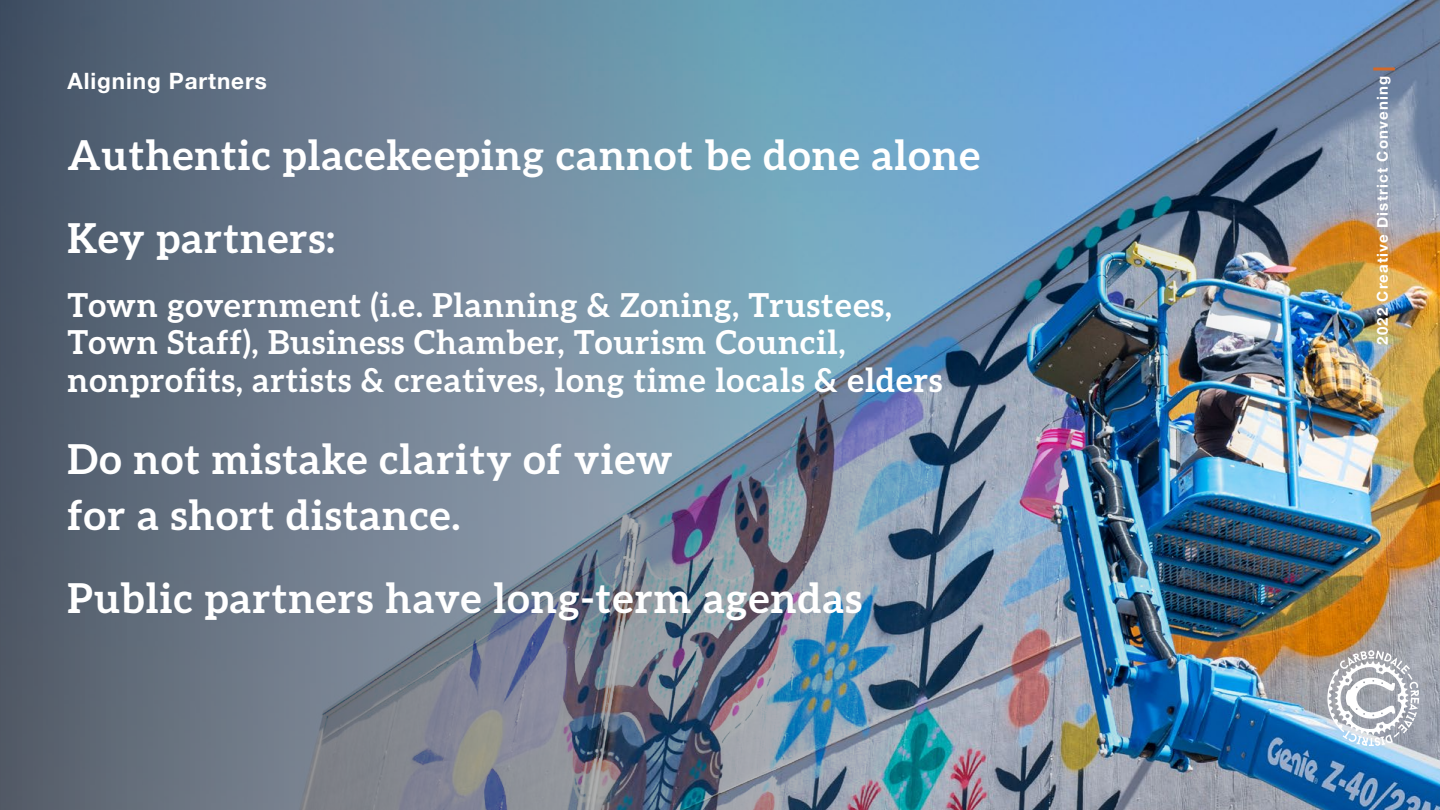
<style>
.page{position:relative;width:1440px;height:810px;background:#fff}
.page>*{position:absolute;margin:0;border:0;box-sizing:border-box;transform-origin:0 0}
.Bullets{font:700 41.25px/56.2px "Aleo";letter-spacing:.03em;color:#fff}
.Bullets-2{font:700 33px/37.5px "Aleo";letter-spacing:.03em;color:#fff}
.t1{font:700 22.5px "Helvetica Neue";letter-spacing:.04em;color:#fff}
.t2{font:700 15px "Helvetica Neue";letter-spacing:.075em;color:#fff}
</style>
<div class="page">
<img style="left:1300px;top:0;width:140px;height:810px">
<img style="left:0;top:0;width:1300px;height:810px">
<hr style="left:1373px;top:68px;width:22px;height:2px;background:#d2692a">
<svg style="left:1327px;top:650px;width:92px;height:96px"></svg>
<p class="t1" style="left:68px;top:64px;width:201px">Aligning Partners</p>
<p class="Bullets" style="left:68px;top:127px;width:914px">Authentic placekeeping cannot be done alone</p>
<p class="Bullets" style="left:68px;top:209px;width:269px">Key partners:</p>
<p class="Bullets-2" style="left:68px;top:285px;width:876px">Town government (i.e. Planning &amp; Zoning, Trustees,<br>Town Staff), Business Chamber, Tourism Council, nonprofits, artists &amp; creatives, long time locals &amp; elders</p>
<p class="Bullets" style="left:68px;top:430px;width:607px">Do not mistake clarity of view for a short distance.</p>
<p class="Bullets" style="left:68px;top:569px;width:796px">Public partners have long-term agendas</p>
<p class="t2" style="left:1371px;top:345px;width:270px;rotate:-90deg">2022 Creative District Convening</p>
</div>
